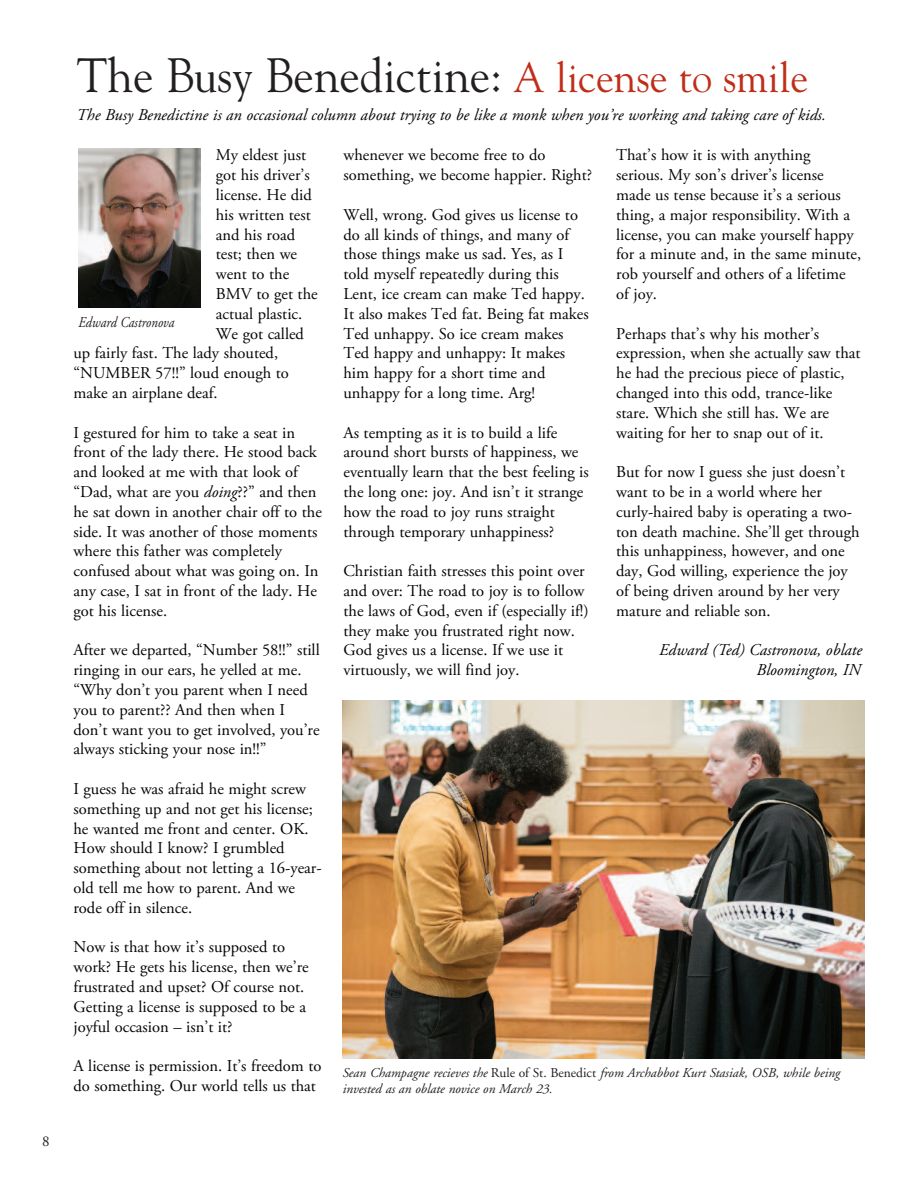
<style>
.page{position:relative;width:918px;height:1188px;background:#fff}
.page>*{position:absolute;margin:0;border:0;box-sizing:border-box;transform-origin:0 0}
.t1{font:48px "Goudy";color:#231f20;scale:.96 1}
.t2{font:16.5px/19.8px "Adobe Garamond Pro";color:#070504}
.t3{font:italic 16.5px "Adobe Garamond Pro";color:#070504}
.t4{font:italic 16.5px/19.8px "Adobe Garamond";color:#070504;text-align:right}
.t5{font:italic 15px "Adobe Garamond";color:#231f20;scale:.87 1}
.t6{font:15px "Adobe Garamond";color:#231f20}
.t7{font:italic 13.5px/16.2px "Adobe Garamond";color:#231f20}
.s1{font-size:42px;color:#c02d19}
.s2{font-style:italic}
.s3{font-style:normal}
</style>
<div class="page">
<img style="left:342px;top:701px;width:522px;height:357px">
<img style="left:78px;top:148px;width:123px;height:160px">
<p class="t6" style="left:42px;top:1136px;width:9px">8</p>
<h1 class="t1" style="left:77px;top:47px;width:763px">The Busy Benedictine: <span class="s1">A license to smile</span></h1>
<p class="t3" style="left:76px;top:108px;width:751px">The Busy Benedictine is an occasional column about trying to be like a monk when you’re working and taking care of kids.</p>
<p class="t2" style="left:616px;top:147px;width:247px">That’s how it is with anything serious. My son’s driver’s license made us tense because it’s a serious thing, a major responsibility. With a license, you can make yourself happy for a minute and, in the same minute, rob yourself and others of a lifetime of joy.</p>
<p class="t2" style="left:616px;top:325px;width:246px">Perhaps that’s why his mother’s expression, when she actually saw that he had the precious piece of plastic, changed into this odd, trance-like stare. Which she still has. We are waiting for her to snap out of it.</p>
<p class="t2" style="left:616px;top:464px;width:245px">But for now I guess she just doesn’t want to be in a world where her curly-haired baby is operating a two&shy;ton death machine. She’ll get through this unhappiness, however, and one day, God willing, experience the joy of being driven around by her very mature and reliable son.</p>
<p class="t4" style="left:659px;top:642px;width:204px">Edward (Ted) Castronova, oblate<br>Bloomington, IN</p>
<p class="t2" style="left:216px;top:147px;width:92px">My eldest just</p>
<p class="t2" style="left:216px;top:167px;width:96px">got his driver’s</p>
<p class="t2" style="left:216px;top:186px;width:98px">license. He did</p>
<p class="t2" style="left:216px;top:206px;width:97px">his written test</p>
<p class="t2" style="left:216px;top:226px;width:81px">and his road</p>
<p class="t2" style="left:216px;top:246px;width:83px">test; then we</p>
<p class="t2" style="left:216px;top:266px;width:75px">went to the</p>
<p class="t2" style="left:216px;top:285px;width:103px">BMV to get the</p>
<p class="t2" style="left:216px;top:305px;width:88px">actual plastic.</p>
<p class="t2" style="left:216px;top:325px;width:90px">We got called</p>
<p class="t2" style="left:74px;top:345px;width:206px">up fairly fast. The lady shouted,</p>
<p class="t2" style="left:74px;top:365px;width:217px">“NUMBER 57!!” loud enough to</p>
<p class="t2" style="left:74px;top:384px;width:146px">make an airplane deaf.</p>
<p class="t2" style="left:74px;top:424px;width:250px">I gestured for him to take a seat in front of the lady there. He stood back and looked at me with that look of “Dad, what are you <span class="s2">doing</span>??” and then he sat down in another chair off to the side. It was another of those moments where this father was completely confused about what was going on. In any case, I sat in front of the lady. He got his license.</p>
<p class="t2" style="left:74px;top:642px;width:248px">After we departed, “Number 58!!” still ringing in our ears, he yelled at me. “Why don’t you parent when I need you to parent?? And then when I don’t want you to get involved, you’re always sticking your nose in!!”</p>
<p class="t2" style="left:74px;top:780px;width:250px">I guess he was afraid he might screw something up and not get his license; he wanted me front and center. OK.<br>How should I know? I grumbled something about not letting a 16-year&shy;old tell me how to parent. And we rode off in silence.</p>
<p class="t2" style="left:74px;top:939px;width:237px">Now is that how it’s supposed to work? He gets his license, then we’re frustrated and upset? Of course not.<br>Getting a license is supposed to be a joyful occasion – isn’t it?</p>
<p class="t2" style="left:74px;top:1058px;width:250px">A license is permission. It’s freedom to do something. Our world tells us that</p>
<p class="t2" style="left:344px;top:147px;width:250px">whenever we become free to do something, we become happier. Right?</p>
<p class="t2" style="left:344px;top:206px;width:247px">Well, wrong. God gives us license to do all kinds of things, and many of those things make us sad. Yes, as I told myself repeatedly during this<br>Lent, ice cream can make Ted happy.<br>It also makes Ted fat. Being fat makes<br>Ted unhappy. So ice cream makes<br>Ted happy and unhappy: It makes him happy for a short time and unhappy for a long time. Arg!</p>
<p class="t2" style="left:343px;top:424px;width:247px">As tempting as it is to build a life around short bursts of happiness, we eventually learn that the best feeling is the long one: joy. And isn’t it strange how the road to joy runs straight through temporary unhappiness?</p>
<p class="t2" style="left:343px;top:563px;width:247px">Christian faith stresses this point over and over: The road to joy is to follow the laws of God, even if (especially if!) they make you frustrated right now.<br>God gives us a license. If we use it virtuously, we will find joy.</p>
<p class="t5" style="left:78px;top:316px;width:112px">Edward Castronova</p>
<p class="t7" style="left:342px;top:1066px;width:499px">Sean Champagne recieves the <span class="s3">Rule of St. Benedict</span> from Archabbot Kurt Stasiak, OSB, while being invested as an oblate novice on March 23.</p>
</div>
